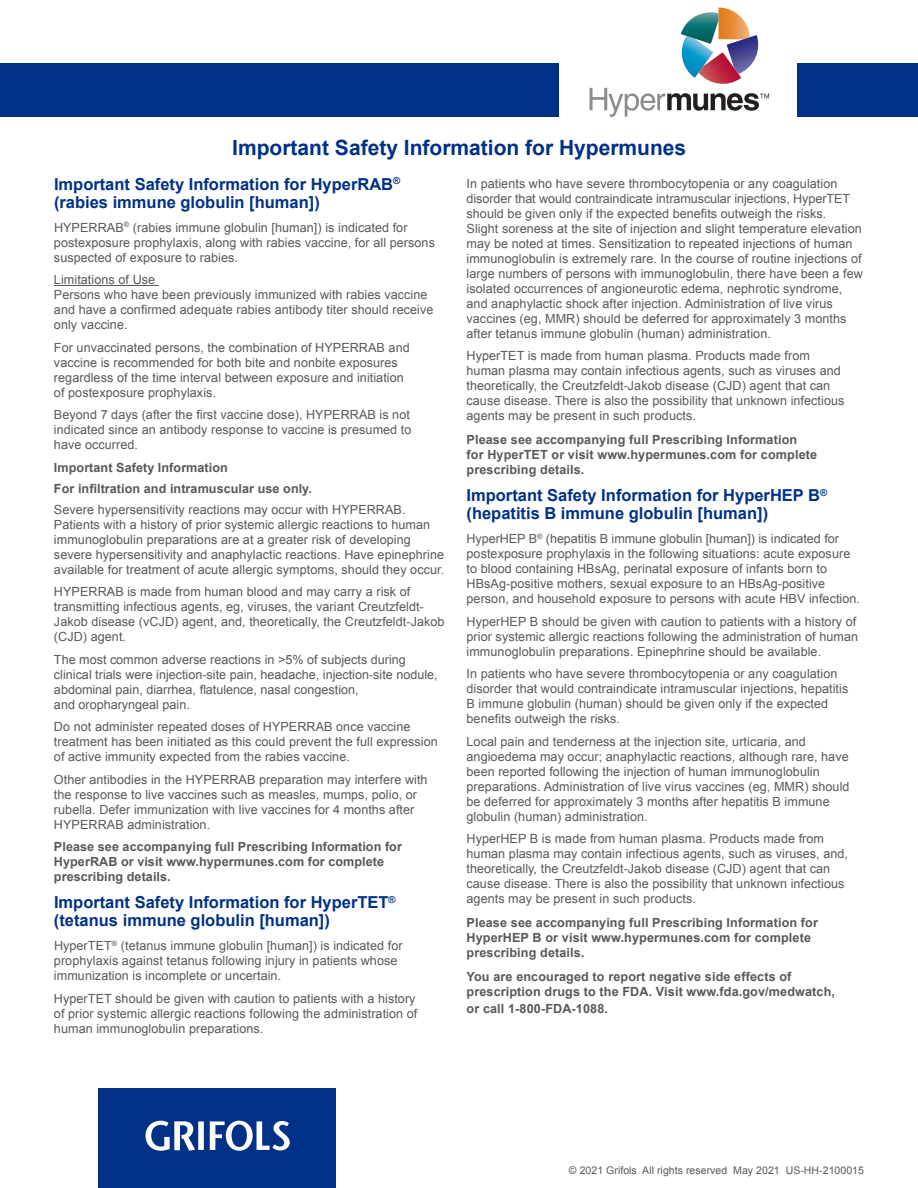
<style>
.page{position:relative;width:918px;height:1188px;background:#fff}
.page>*{position:absolute;margin:0;border:0;box-sizing:border-box;transform-origin:0 0}
.t1{font:700 21px "Arial";color:#003186}
.t2{font:700 16.5px/18px "Arial";color:#003186}
.t3{font:12.6px/15px "Arial";letter-spacing:.005em;color:#57585a}
.t4{font:700 12.6px/15px "Arial";letter-spacing:.01em;color:#57585a}
.t5{font:10.5px "Arial";letter-spacing:.005em;color:#57585a}
.s1{font-size:12.3px}
</style>
<div class="page">
<div style="left:0;top:63px;width:559px;height:54px;background:#003186"></div>
<div style="left:797px;top:63px;width:121px;height:54px;background:#003186"></div>
<svg style="left:590px;top:8px;width:179px;height:109px"></svg>
<div style="left:99px;top:1088px;width:237px;height:100px;background:#003186"></div>
<svg style="left:145px;top:1121px;width:145px;height:30px"></svg>
<hr style="left:54px;top:285px;width:105px;height:1px;background:#57585a">
<p class="t1" style="left:232px;top:134px;width:455px">Important Safety Information for Hypermunes</p>
<p class="t2" style="left:54px;top:175px;width:348px">Important Safety Information for HyperRAB<sup>®</sup></p>
<p class="t2" style="left:54px;top:193px;width:267px">(rabies immune globulin [human])</p>
<p class="t3" style="left:54px;top:220px;width:382px">HYPERRAB<sup>®</sup> (rabies immune globulin [human]) is indicated for postexposure prophylaxis, along with rabies vaccine, for all persons suspected of exposure to rabies.</p>
<p class="t3" style="left:54px;top:272px;width:103px">Limitations of Use</p>
<p class="t3" style="left:54px;top:287px;width:381px">Persons who have been previously immunized with rabies vaccine and have a confirmed adequate rabies antibody titer should receive only vaccine.</p>
<p class="t3" style="left:54px;top:340px;width:357px">For unvaccinated persons, the combination of HYPERRAB and vaccine is recommended for both bite and nonbite exposures regardless of the time interval between exposure and initiation</p>
<p class="t3" style="left:54px;top:385px;width:164px">of postexposure prophylaxis.</p>
<p class="t3" style="left:54px;top:407px;width:359px">Beyond 7 days (after the first vaccine dose), HYPERRAB is not indicated since an antibody response to vaccine is presumed to have occurred.</p>
<p class="t4" style="left:54px;top:460px;width:175px">Important Safety Information</p>
<p class="t4" style="left:54px;top:481px;width:259px">For infiltration and intramuscular use only.</p>
<p class="t3" style="left:54px;top:502px;width:392px">Severe hypersensitivity reactions may occur with HYPERRAB.<br>Patients with a history of prior systemic allergic reactions to human immunoglobulin preparations are at a greater risk of developing severe hypersensitivity and anaphylactic reactions. Have epinephrine available for treatment of acute allergic symptoms, should they occur.</p>
<p class="t3" style="left:54px;top:584px;width:392px">HYPERRAB is made from human blood and may carry a risk of transmitting infectious agents, eg, viruses, the variant Creutzfeldt-<br>Jakob disease (vCJD) agent, and, theoretically, the Creutzfeldt-Jakob</p>
<p class="t3" style="left:54px;top:629px;width:74px">(CJD) agent.</p>
<p class="t3" style="left:54px;top:652px;width:385px">The most common adverse reactions in &gt;5% of subjects during clinical trials were injection-site pain, headache, injection-site nodule, abdominal pain, diarrhea, flatulence, nasal congestion,<br>and oropharyngeal pain.</p>
<p class="t3" style="left:54px;top:719px;width:385px">Do not administer repeated doses of HYPERRAB once vaccine treatment has been initiated as this could prevent the full expression of active immunity expected from the rabies vaccine.</p>
<p class="t3" style="left:54px;top:772px;width:375px">Other antibodies in the HYPERRAB preparation may interfere with</p>
<p class="t3" style="left:54px;top:787px;width:365px">the response to live vaccines such as measles, mumps, polio, or rubella. Defer immunization with live vaccines for 4 months after<br>HYPERRAB administration.</p>
<p class="t4" style="left:54px;top:840px;width:349px">Please see accompanying full Prescribing Information for<br>HyperRAB or visit www.hypermunes.com for complete prescribing details.</p>
<p class="t2" style="left:54px;top:894px;width:343px">Important Safety Information for HyperTET<sup>® </sup>(tetanus immune globulin [human])</p>
<p class="t3" style="left:54px;top:938px;width:350px">HyperTET<sup>®</sup> (tetanus immune globulin [human]) is indicated for prophylaxis against tetanus following injury in patients whose immunization is incomplete or uncertain.</p>
<p class="t3" style="left:54px;top:991px;width:365px">HyperTET should be given with caution to patients with a history of prior systemic allergic reactions following the administration of human immunoglobulin preparations.</p>
<p class="t3" style="left:467px;top:176px;width:385px">In patients who have severe thrombocytopenia or any coagulation disorder that would contraindicate intramuscular injections, HyperTET should be given only if the expected benefits outweigh the risks<span class="s1">.</span></p>
<p class="t3" style="left:467px;top:221px;width:398px">Slight soreness at the site of injection and slight temperature elevation may be noted at times. Sensitization to repeated injections of human immunoglobulin is extremely rare. In the course of routine injections of large numbers of persons with immunoglobulin, there have been a few isolated occurrences of angioneurotic edema, nephrotic syndrome, and anaphylactic shock after injection. Administration of live virus vaccines (eg, MMR) should be deferred for approximately 3 months after tetanus immune globulin (human) administration.</p>
<p class="t3" style="left:467px;top:348px;width:379px">HyperTET is made from human plasma. Products made from human plasma may contain infectious agents, such as viruses and theoretically, the Creutzfeldt-Jakob disease (CJD) agent that can cause disease. There is also the possibility that unknown infectious agents may be present in such products.</p>
<p class="t4" style="left:467px;top:433px;width:352px">Please see accompanying full Prescribing Information for HyperTET or visit www.hypermunes.com for complete prescribing details.</p>
<p class="t2" style="left:467px;top:487px;width:362px">Important Safety Information for HyperHEP B<sup>® </sup>(hepatitis B immune globulin [human])</p>
<p class="t3" style="left:467px;top:532px;width:395px">HyperHEP B<sup>®</sup> (hepatitis B immune globulin [human]) is indicated for postexposure prophylaxis in the following situations: acute exposure to blood containing HBsAg, perinatal exposure of infants born to HBsAg-positive mothers, sexual exposure to an HBsAg-positive person, and household exposure to persons with acute HBV infection.</p>
<p class="t3" style="left:467px;top:614px;width:393px">HyperHEP B should be given with caution to patients with a history of prior systemic allergic reactions following the administration of human immunoglobulin preparations. Epinephrine should be available.</p>
<p class="t3" style="left:467px;top:666px;width:383px">In patients who have severe thrombocytopenia or any coagulation disorder that would contraindicate intramuscular injections, hepatitis B immune globulin (human) should be given only if the expected benefits outweigh the risks.</p>
<p class="t3" style="left:467px;top:734px;width:385px">Local pain and tenderness at the injection site, urticaria, and angioedema may occur; anaphylactic reactions, although rare, have been reported following the injection of human immunoglobulin preparations. Administration of live virus vaccines (eg, MMR) should be deferred for approximately 3 months after hepatitis B immune globulin (human) administration.</p>
<p class="t3" style="left:467px;top:831px;width:383px">HyperHEP B is made from human plasma. Products made from human plasma may contain infectious agents, such as viruses, and, theoretically, the Creutzfeldt-Jakob disease (CJD) agent that can cause disease. There is also the possibility that unknown infectious agents may be present in such products.</p>
<p class="t4" style="left:467px;top:916px;width:353px">Please see accompanying full Prescribing Information for<br>HyperHEP B or visit www.hypermunes.com for complete prescribing details.</p>
<p class="t4" style="left:467px;top:970px;width:370px">You are encouraged to report negative side effects of prescription drugs to the FDA. Visit www.fda.gov/medwatch,</p>
<p class="t4" style="left:467px;top:1001px;width:143px">or call 1-800-FDA-1088.</p>
<p class="t5" style="left:569px;top:1164px;width:297px">© 2021 Grifols All rights reserved May 2021 US-HH-2100015</p>
</div>
